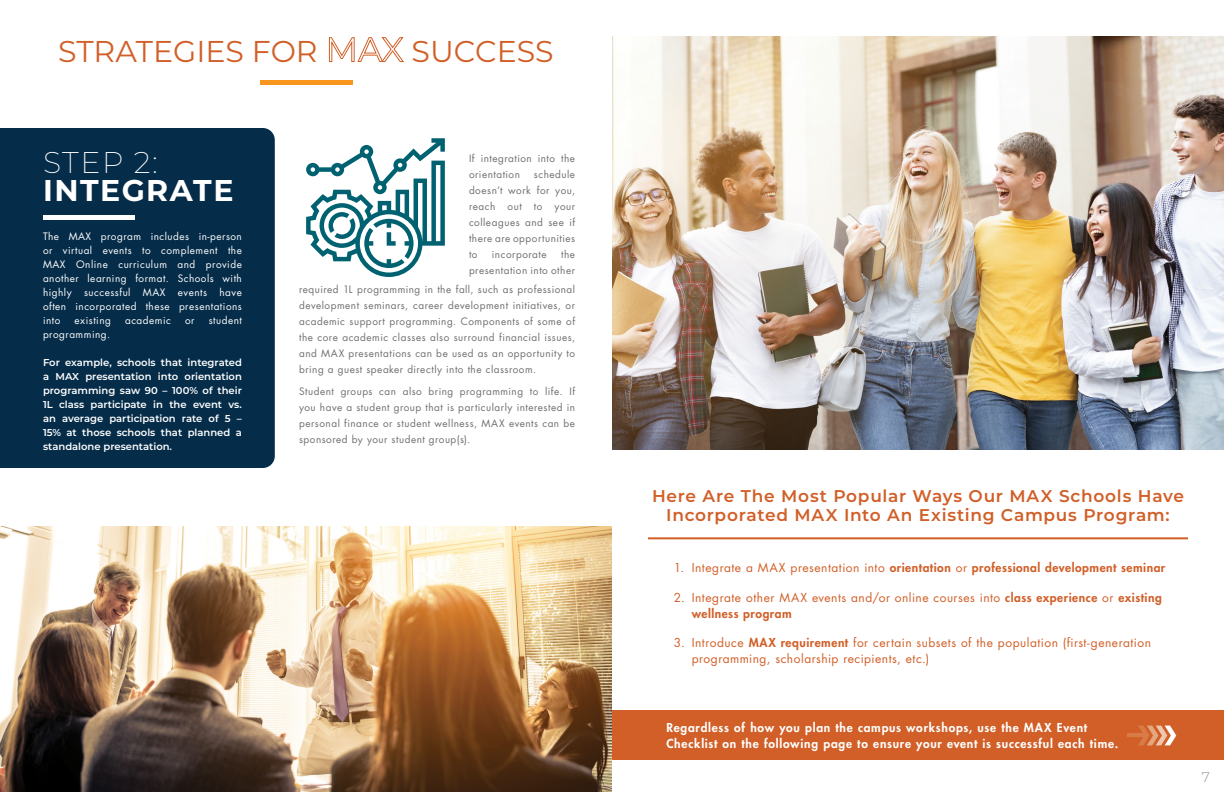
<style>
.page{position:relative;width:1224px;height:792px;background:#fff}
.page>*{position:absolute;margin:0;border:0;box-sizing:border-box;transform-origin:0 0}
.t1{font:30.1px "Montserrat";color:#d15f27}
.t2{font:700 30px "Montserrat";letter-spacing:.05em;color:#fff}
.t3{font:200 30px "Montserrat";color:#fff}
.t4{font:600 17px/19px "Montserrat";letter-spacing:.04em;color:#d15f27;text-align:center}
.t5{font:300 14px "Montserrat";color:#939598}
.t6{font:12px/16px "Futura Std";letter-spacing:.045em;color:#d15f27}
.t7{font:800 12px/16px "Futura Std";letter-spacing:.065em;color:#fff}
.t8{font:800 12px "Futura Std";letter-spacing:.045em;color:#d15f27}
.t9{font:10px/16px "Futura Std";letter-spacing:.05em;color:#6d6e71;text-align:justify}
.t10{font:10px/14px "Futura Std";letter-spacing:.05em;color:#fff;text-align:justify}
.t11{font:600 10px/14px "Montserrat";color:#fff;text-align:justify}
.s1{font-size:34.1px}
.s2{font-weight:400}
.s3{font-weight:800}
</style>
<div class="page">
<div style="left:612px;top:710px;width:612px;height:50px;background:#d15f27"></div>
<div style="left:0;top:128px;width:275px;height:340px;background:#052c49"></div>
<div style="left:43px;top:215px;width:92px;height:5px;background:#fff"></div>
<hr style="left:648px;top:537px;width:540px;height:2px;background:#d15f27">
<svg style="left:306px;top:138px;width:139px;height:139px"></svg>
<img style="left:0;top:526px;width:612px;height:266px">
<img style="left:612px;top:36px;width:612px;height:413px">
<svg style="left:1138px;top:726px;width:38px;height:19px"></svg>
<svg style="left:1127px;top:734px;width:21px;height:4px"></svg>
<div style="left:260px;top:80px;width:92px;height:5px;background:#f8951d"></div>
<h1 class="t1" style="left:58px;top:30px;width:497px">STRATEGIES FOR <span class="s1">MAX</span> SUCCESS</h1>
<h2 class="t3" style="left:43px;top:142px;width:116px">STEP 2:</h2>
<h2 class="t2" style="left:43px;top:169px;width:192px">INTEGRATE</h2>
<p class="t10" style="left:43px;top:230px;width:200px">The MAX program includes in-person or virtual events to complement the MAX Online curriculum and provide another learning format. Schools with highly successful MAX events have often incorporated these presentations into</p>
<p class="t10" style="left:75px;top:314px;width:38px">existing</p>
<p class="t10" style="left:125px;top:314px;width:47px">academic</p>
<p class="t10" style="left:185px;top:314px;width:11px">or</p>
<p class="t10" style="left:209px;top:314px;width:35px">student</p>
<p class="t10" style="left:43px;top:328px;width:69px">programming.</p>
<p class="t11" style="left:43px;top:355px;width:200px">For example, schools that integrated a MAX presentation into orientation programming saw 90 – 100% of their 1L class participate in the event vs. an average participation rate of 5 – 15% at those schools that planned a standalone presentation.</p>
<p class="t9" style="left:469px;top:150px;width:108px">If integration into the orientation</p>
<p class="t9" style="left:469px;top:166px;width:108px;text-indent:65px">schedule doesn’t work for you, reach out to your colleagues and see if there are opportunities to</p>
<p class="t9" style="left:469px;top:246px;width:108px;text-align:right">the<br>presentation into other</p>
<p class="t9" style="left:299px;top:281px;width:278px">required 1L programming in the fall, such as professional development seminars, career development initiatives, or academic support programming. Components of some of the core academic classes also surround financial issues, and MAX presentations can be used as an opportunity to bring a guest speaker directly into the classroom.</p>
<p class="t9" style="left:299px;top:383px;width:278px">Student groups can also bring programming to life. If you have a student group that is particularly interested in personal finance or student wellness, MAX events can be sponsored by your student group(s).</p>
<p class="t9" style="left:492px;top:246px;width:56px">incorporate</p>
<h3 class="t4" style="left:652px;top:486px;width:533px">Here Are The Most Popular Ways Our MAX Schools Have<br>Incorporated MAX Into An Existing Campus Program:</h3>
<p class="t8" style="left:674px;top:560px;width:493px"><span class="s2">1. Integrate a MAX presentation into</span> orientation <span class="s2">or</span> professional development seminar</p>
<p class="t6" style="left:692px;top:589px;width:472px;text-indent:-18px">2. Integrate other MAX events and/or online courses into <span class="s3">class experience</span> or <span class="s3">existing wellness program</span></p>
<p class="t6" style="left:692px;top:635px;width:461px;text-indent:-18px">3. Introduce <span class="s3">MAX requirement</span> for certain subsets of the population (first-generation programming, scholarship recipients, etc.)</p>
<p class="t7" style="left:666px;top:719px;width:453px">Regardless of how you plan the campus workshops, use the MAX Event<br>Checklist on the following page to ensure your event is successful each time.</p>
<h3 class="t5" style="left:1202px;top:767px;width:10px">7</h3>
</div>
